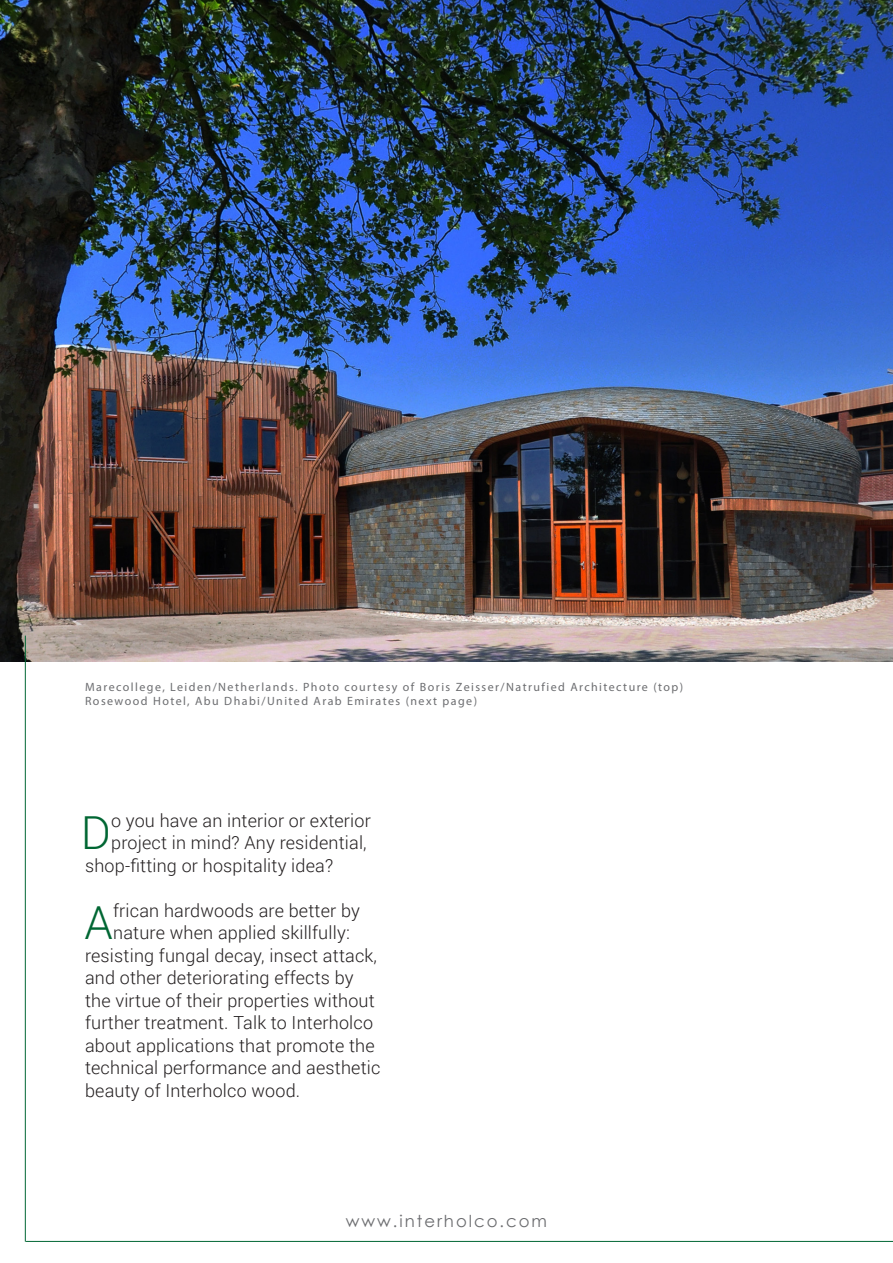
<style>
.page{position:relative;width:893px;height:1263px;background:#fff}
.page>*{position:absolute;margin:0;border:0;box-sizing:border-box;transform-origin:0 0}
.Text_-_bullet_start{font:300 45.45px "Roboto";color:#063}
.Text_-_bullet_start-2{font:300 18px "Roboto";letter-spacing:.01em;color:#231f20}
.Website_address___pa{font:16.5px "Century Gothic";letter-spacing:.12em;color:#6c6d70}
.Website_address___pa-2{font:12px "Myriad Pro";letter-spacing:.12em;color:#6c6d70}
</style>
<div class="page">
<hr style="left:892px;top:510px;width:1px;height:753px;background:#e6e7e9">
<img style="left:0;top:0;width:893px;height:661px">
<hr style="left:25px;top:636px;width:1px;height:605px;background:#063">
<hr style="left:26px;top:1241px;width:867px;height:1px;background:#063">
<p class="Website_address___pa-2" style="left:85px;top:679px;width:600px">Marecollege, Leiden/Netherlands. Photo courtesy of Boris Zeisser/Natrufied Architecture (top)</p>
<p class="Website_address___pa-2" style="left:85px;top:694px;width:394px">Rosewood Hotel, Abu Dhabi/United Arab Emirates (next page)</p>
<p class="Text_-_bullet_start" style="left:81px;top:802px;width:31px">D</p>
<p class="Text_-_bullet_start-2" style="left:111px;top:808px;width:261px">o you have an interior or exterior</p>
<p class="Text_-_bullet_start-2" style="left:111px;top:830px;width:257px">project in mind? Any residential,</p>
<p class="Text_-_bullet_start-2" style="left:85px;top:853px;width:250px">shop-fitting or hospitality idea?</p>
<p class="Text_-_bullet_start" style="left:84px;top:892px;width:30px">A</p>
<p class="Text_-_bullet_start-2" style="left:113px;top:898px;width:248px">frican hardwoods are better by</p>
<p class="Text_-_bullet_start-2" style="left:113px;top:920px;width:238px">nature when applied skillfully:</p>
<p class="Text_-_bullet_start-2" style="left:85px;top:943px;width:293px">resisting fungal decay, insect attack,</p>
<p class="Text_-_bullet_start-2" style="left:85px;top:965px;width:270px">and other deteriorating effects by</p>
<p class="Text_-_bullet_start-2" style="left:85px;top:988px;width:291px">the virtue of their properties without</p>
<p class="Text_-_bullet_start-2" style="left:85px;top:1010px;width:289px">further treatment. Talk to Interholco</p>
<p class="Text_-_bullet_start-2" style="left:85px;top:1033px;width:291px">about applications that promote the</p>
<p class="Text_-_bullet_start-2" style="left:85px;top:1055px;width:297px">technical performance and aesthetic</p>
<p class="Text_-_bullet_start-2" style="left:85px;top:1078px;width:217px">beauty of Interholco wood.</p>
<p class="Website_address___pa" style="left:346px;top:1209px;width:203px">www.interholco.com</p>
</div>
